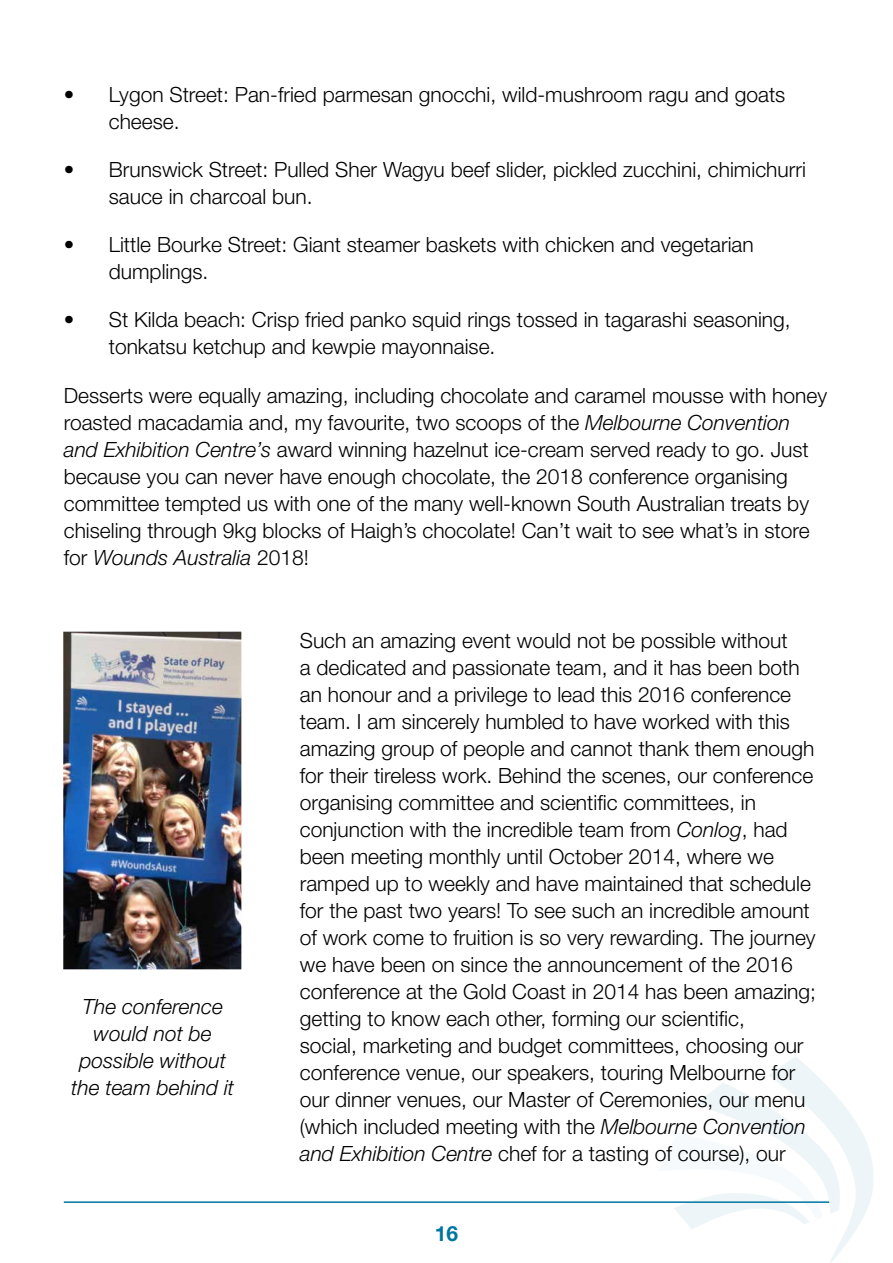
<style>
.page{position:relative;width:893px;height:1263px;background:#fff}
.page>*{position:absolute;margin:0;border:0;box-sizing:border-box;transform-origin:0 0}
.t1{font:300 21px/27px "Helvetica Neue";color:#000}
.t2{font:italic 300 21px/27px "Helvetica Neue";color:#000;text-align:center}
.t3{font:700 21px "Helvetica Neue";color:#0077a0}
.s1{font-style:italic}
</style>
<div class="page">
<svg style="left:674px;top:1056px;width:199px;height:207px"></svg>
<hr style="left:64px;top:1201px;width:765px;height:2px;background:#0077a0">
<img style="left:64px;top:631px;width:178px;height:339px">
<p class="t1" style="left:109px;top:80px;width:678px;text-indent:-45px">• Lygon Street: Pan-fried parmesan gnocchi, wild-mushroom ragu and goats cheese.</p>
<p class="t1" style="left:109px;top:155px;width:699px;text-indent:-45px">• Brunswick Street: Pulled Sher Wagyu beef slider, pickled zucchini, chimichurri sauce in charcoal bun.</p>
<p class="t1" style="left:109px;top:231px;width:646px;text-indent:-45px">• Little Bourke Street: Giant steamer baskets with chicken and vegetarian dumplings.</p>
<p class="t1" style="left:109px;top:306px;width:683px;text-indent:-45px">• St Kilda beach: Crisp fried panko squid rings tossed in tagarashi seasoning, tonkatsu ketchup and kewpie mayonnaise.</p>
<p class="t1" style="left:64px;top:381px;width:765px">Desserts were equally amazing, including chocolate and caramel mousse with honey roasted macadamia and, my favourite, two scoops of the <span class="s1">Melbourne Convention and Exhibition Centre’s</span> award winning hazelnut ice-cream served ready to go. Just because you can never have enough chocolate, the 2018 conference organising committee tempted us with one of the many well-known South Australian treats by chiseling through 9kg blocks of Haigh’s chocolate! Can’t wait to see what’s in store for <span class="s1">Wounds Australia</span> 2018!</p>
<p class="t2" style="left:71px;top:992px;width:164px">The conference would not be possible without the team behind it</p>
<p class="t1" style="left:300px;top:627px;width:518px">Such an amazing event would not be possible without<br>a dedicated and passionate team, and it has been both an honour and a privilege to lead this 2016 conference team. I am sincerely humbled to have worked with this amazing group of people and cannot thank them enough for their tireless work. Behind the scenes, our conference organising committee and scientific committees, in conjunction with the incredible team from <span class="s1">Conlog</span>, had been meeting monthly until October 2014, where we ramped up to weekly and have maintained that schedule for the past two years! To see such an incredible amount of work come to fruition is so very rewarding. The journey we have been on since the announcement of the 2016 conference at the Gold Coast in 2014 has been amazing; getting to know each other, forming our scientific,<br>social, marketing and budget committees, choosing our conference venue, our speakers, touring Melbourne for our dinner venues, our Master of Ceremonies, our menu (which included meeting with the <span class="s1">Melbourne Convention and Exhibition Centre</span> chef for a tasting of course), our</p>
<p class="t3" style="left:435px;top:1221px;width:25px">16</p>
</div>
